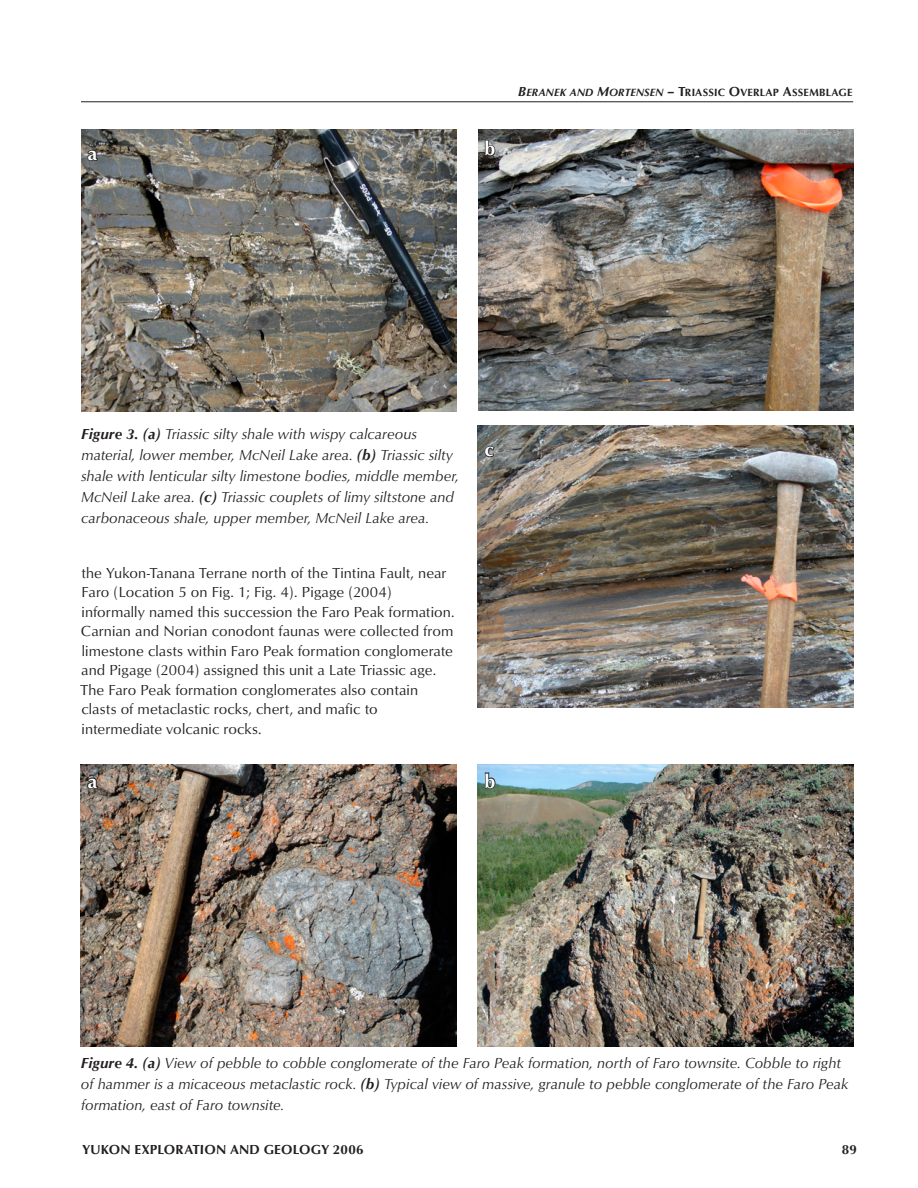
<style>
.page{position:relative;width:918px;height:1188px;background:#fff}
.page>*{position:absolute;margin:0;border:0;box-sizing:border-box;transform-origin:0 0}
.t1{font:19.5px "Optimum Bold DTC";color:#fff}
.t2{font:15px/21px "Optimum Roman Italic DTC";letter-spacing:.005em;color:#231f20}
.t3{font:15px/19.5px "Optimum Roman DTC";letter-spacing:.005em;color:#231f20}
.t4{font:13.5px "Optimum Bold DTC";letter-spacing:.01em;color:#231f20}
.t5{font:10.8px "Optimum Bold DTC";letter-spacing:.015em;color:#231f20}
.s1{font-family:"Optimum Bold Italic DTC";font-size:13.5px}
.s2{font-family:"Optimum Bold Italic DTC"}
.s3{font-size:13.5px}
</style>
<div class="page">
<hr style="left:81px;top:101px;width:772px;height:1px;background:#231f20">
<img style="left:478px;top:426px;width:375px;height:281px">
<img style="left:81px;top:130px;width:375px;height:281px">
<svg style="left:87px;top:149px;width:12px;height:13px"></svg>
<svg style="left:484px;top:445px;width:11px;height:13px"></svg>
<img style="left:478px;top:130px;width:375px;height:281px">
<svg style="left:484px;top:139px;width:12px;height:18px"></svg>
<img style="left:81px;top:765px;width:375px;height:282px">
<img style="left:477px;top:765px;width:376px;height:282px">
<svg style="left:87px;top:776px;width:12px;height:13px"></svg>
<svg style="left:484px;top:771px;width:12px;height:18px"></svg>
<h1 class="t1" style="left:87px;top:142px;width:11px">A</h1>
<h1 class="t1" style="left:484px;top:137px;width:12px">B</h1>
<p class="t5" style="left:518px;top:86px;width:336px"><span class="s1">B</span><span class="s2">ERANEK AND</span> <span class="s1">M</span><span class="s2">ORTENSEN</span> <span class="s3">– T</span>RIASSIC <span class="s3">O</span>VERLAP <span class="s3">A</span>SSEMBLAGE</p>
<p class="t2" style="left:81px;top:424px;width:379px"><span class="s2">FIGURE 3. (A)</span> Triassic silty shale with wispy calcareous material, lower member, McNeil Lake area. <span class="s2">(B)</span> Triassic silty shale with lenticular silty limestone bodies, middle member, McNeil Lake area. <span class="s2">(C)</span> Triassic couplets of limy siltstone and carbonaceous shale, upper member, McNeil Lake area.</p>
<p class="t3" style="left:80px;top:563px;width:376px">the Yukon-Tanana Terrane north of the Tintina Fault, near Faro (Location 5 on Fig. 1; Fig. 4). Pigage (2004) informally named this succession the Faro Peak formation.<br>Carnian and Norian conodont faunas were collected from limestone clasts within Faro Peak formation conglomerate and Pigage (2004) assigned this unit a Late Triassic age.<br>The Faro Peak formation conglomerates also contain clasts of metaclastic rocks, chert, and mafic to intermediate volcanic rocks.</p>
<h1 class="t1" style="left:484px;top:438px;width:11px">C</h1>
<h1 class="t1" style="left:88px;top:770px;width:11px">A</h1>
<h1 class="t1" style="left:485px;top:770px;width:12px">B</h1>
<p class="t2" style="left:81px;top:1052px;width:769px"><span class="s2">FIGURE 4. (A)</span> View of pebble to cobble conglomerate of the Faro Peak formation, north of Faro townsite. Cobble to right of hammer is a micaceous metaclastic rock. <span class="s2">(B)</span> Typical view of massive, granule to pebble conglomerate of the Faro Peak formation, east of Faro townsite.</p>
<p class="t4" style="left:83px;top:1141px;width:283px">YUKON EXPLORATION AND GEOLOGY 2006</p>
<p class="t4" style="left:842px;top:1141px;width:17px">89</p>
</div>
